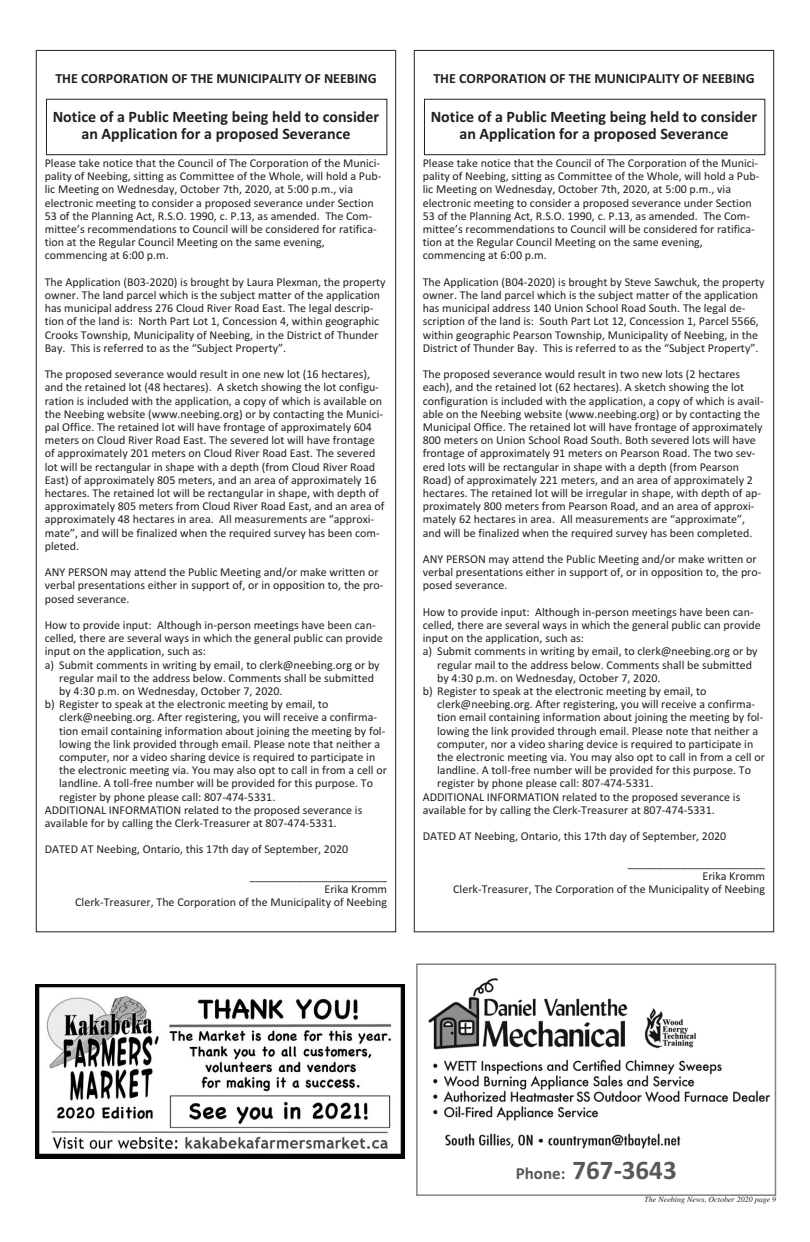
<style>
.page{position:relative;width:810px;height:1242px;background:#fff}
.page>*{position:absolute;margin:0;border:0;box-sizing:border-box;transform-origin:0 0}
.t1{font:700 27px "Calibri";color:#57585a}
.t2{font:700 16px/17.6px "Calibri";color:#231f20;text-align:center}
.t3{font:700 14px "Calibri";color:#231f20}
.t4{font:12px/13.2px "Calibri";color:#231f20}
.t5{font:italic 8px "Times";color:#231f20}
.s1{font-size:17px}
</style>
<div class="page">
<img style="left:428px;top:978px;width:342px;height:171px">
<div style="left:416px;top:963px;width:360px;height:233px;border:2px solid #808285"></div>
<div style="left:46px;top:99px;width:341px;height:56px;border:1px solid #231f20"></div>
<div style="left:424px;top:99px;width:341px;height:56px;border:1px solid #231f20"></div>
<img style="left:36px;top:984px;width:369px;height:174px">
<p class="t3" style="left:55px;top:74px;width:323px">THE CORPORATION OF THE MUNICIPALITY OF NEEBING</p>
<p class="t2" style="left:53px;top:109px;width:328px">Notice of a Public Meeting being held to consider an Application for a proposed Severance</p>
<p class="t4" style="left:45px;top:157px;width:338px">Please take notice that the Council of The Corporation of the Munici‐ pality of Neebing, sitting as Committee of the Whole, will hold a Pub‐ lic Meeting on Wednesday, October 7th, 2020, at 5:00 p.m., via electronic meeting to consider a proposed severance under Section 53 of the Planning Act, R.S.O. 1990, c. P.13, as amended. The Com‐ mittee’s recommendations to Council will be considered for ratifica‐ tion at the Regular Council Meeting on the same evening, commencing at 6:00 p.m.</p>
<p class="t4" style="left:45px;top:276px;width:342px">The Application (B03‐2020) is brought by Laura Plexman, the property owner. The land parcel which is the subject matter of the application has municipal address 276 Cloud River Road East. The legal descrip‐ tion of the land is: North Part Lot 1, Concession 4, within geographic Crooks Township, Municipality of Neebing, in the District of Thunder Bay. This is referred to as the “Subject Property”.</p>
<p class="t4" style="left:45px;top:369px;width:341px">The proposed severance would result in one new lot (16 hectares), and the retained lot (48 hectares). A sketch showing the lot configu‐ ration is included with the application, a copy of which is available on the Neebing website (www.neebing.org) or by contacting the Munici‐ pal Office. The retained lot will have frontage of approximately 604 meters on Cloud River Road East. The severed lot will have frontage of approximately 201 meters on Cloud River Road East. The severed lot will be rectangular in shape with a depth (from Cloud River Road East) of approximately 805 meters, and an area of approximately 16 hectares. The retained lot will be rectangular in shape, with depth of approximately 805 meters from Cloud River Road East, and an area of approximately 48 hectares in area. All measurements are “approxi‐ mate”, and will be finalized when the required survey has been com‐ pleted.</p>
<p class="t4" style="left:45px;top:567px;width:340px">ANY PERSON may attend the Public Meeting and/or make written or verbal presentations either in support of, or in opposition to, the pro‐ posed severance.</p>
<p class="t4" style="left:45px;top:619px;width:340px">How to provide input: Although in‐person meetings have been can‐ celled, there are several ways in which the general public can provide input on the application, such as:</p>
<p class="t4" style="left:59px;top:659px;width:322px;text-indent:-14px">a) Submit comments in writing by email, to clerk@neebing.org or by regular mail to the address below. Comments shall be submitted by 4:30 p.m. on Wednesday, October 7, 2020.</p>
<p class="t4" style="left:59px;top:699px;width:329px;text-indent:-14px">b) Register to speak at the electronic meeting by email, to clerk@neebing.org. After registering, you will receive a confirma‐ tion email containing information about joining the meeting by fol‐ lowing the link provided through email. Please note that neither a computer, nor a video sharing device is required to participate in the electronic meeting via. You may also opt to call in from a cell or landline. A toll‐free number will be provided for this purpose. To register by phone please call: 807‐474‐5331.</p>
<p class="t4" style="left:45px;top:804px;width:319px">ADDITIONAL INFORMATION related to the proposed severance is available for by calling the Clerk‐Treasurer at 807‐474‐5331.</p>
<p class="t4" style="left:45px;top:844px;width:305px">DATED AT Neebing, Ontario, this 17th day of September, 2020</p>
<p class="t4" style="left:250px;top:870px;width:139px">_______________________</p>
<p class="t4" style="left:325px;top:883px;width:64px">Erika Kromm</p>
<p class="t4" style="left:75px;top:897px;width:313px">Clerk‐Treasurer, The Corporation of the Municipality of Neebing</p>
<p class="t3" style="left:433px;top:74px;width:323px">THE CORPORATION OF THE MUNICIPALITY OF NEEBING</p>
<p class="t2" style="left:431px;top:109px;width:328px">Notice of a Public Meeting being held to consider an Application for a proposed Severance</p>
<p class="t4" style="left:423px;top:157px;width:338px">Please take notice that the Council of The Corporation of the Munici‐ pality of Neebing, sitting as Committee of the Whole, will hold a Pub‐ lic Meeting on Wednesday, October 7th, 2020, at 5:00 p.m., via electronic meeting to consider a proposed severance under Section 53 of the Planning Act, R.S.O. 1990, c. P.13, as amended. The Com‐ mittee’s recommendations to Council will be considered for ratifica‐ tion at the Regular Council Meeting on the same evening, commencing at 6:00 p.m.</p>
<p class="t4" style="left:423px;top:276px;width:343px">The Application (B04‐2020) is brought by Steve Sawchuk, the property owner. The land parcel which is the subject matter of the application has municipal address 140 Union School Road South. The legal de‐ scription of the land is: South Part Lot 12, Concession 1, Parcel 5566, within geographic Pearson Township, Municipality of Neebing, in the District of Thunder Bay. This is referred to as the “Subject Property”.</p>
<p class="t4" style="left:423px;top:369px;width:342px">The proposed severance would result in two new lots (2 hectares each), and the retained lot (62 hectares). A sketch showing the lot configuration is included with the application, a copy of which is avail‐ able on the Neebing website (www.neebing.org) or by contacting the Municipal Office. The retained lot will have frontage of approximately 800 meters on Union School Road South. Both severed lots will have frontage of approximately 91 meters on Pearson Road. The two sev‐ ered lots will be rectangular in shape with a depth (from Pearson Road) of approximately 221 meters, and an area of approximately 2 hectares. The retained lot will be irregular in shape, with depth of ap‐ proximately 800 meters from Pearson Road, and an area of approxi‐ mately 62 hectares in area. All measurements are “approximate”, and will be finalized when the required survey has been completed.</p>
<p class="t4" style="left:423px;top:553px;width:340px">ANY PERSON may attend the Public Meeting and/or make written or verbal presentations either in support of, or in opposition to, the pro‐ posed severance.</p>
<p class="t4" style="left:423px;top:606px;width:340px">How to provide input: Although in‐person meetings have been can‐ celled, there are several ways in which the general public can provide input on the application, such as:</p>
<p class="t4" style="left:437px;top:646px;width:322px;text-indent:-14px">a) Submit comments in writing by email, to clerk@neebing.org or by regular mail to the address below. Comments shall be submitted by 4:30 p.m. on Wednesday, October 7, 2020.</p>
<p class="t4" style="left:437px;top:685px;width:329px;text-indent:-14px">b) Register to speak at the electronic meeting by email, to clerk@neebing.org. After registering, you will receive a confirma‐ tion email containing information about joining the meeting by fol‐ lowing the link provided through email. Please note that neither a computer, nor a video sharing device is required to participate in the electronic meeting via. You may also opt to call in from a cell or landline. A toll‐free number will be provided for this purpose. To register by phone please call: 807‐474‐5331.</p>
<p class="t4" style="left:423px;top:791px;width:319px">ADDITIONAL INFORMATION related to the proposed severance is available for by calling the Clerk‐Treasurer at 807‐474‐5331.</p>
<p class="t4" style="left:423px;top:831px;width:305px">DATED AT Neebing, Ontario, this 17th day of September, 2020</p>
<p class="t4" style="left:628px;top:857px;width:139px">_______________________</p>
<p class="t4" style="left:703px;top:870px;width:64px">Erika Kromm</p>
<p class="t4" style="left:453px;top:883px;width:313px">Clerk‐Treasurer, The Corporation of the Municipality of Neebing</p>
<p class="t1" style="left:516px;top:1161px;width:162px"><span class="s1">Phone:</span> 767‐3643</p>
<p class="t5" style="left:644px;top:1196px;width:133px">The Neebing News, October 2020 page 9</p>
</div>
